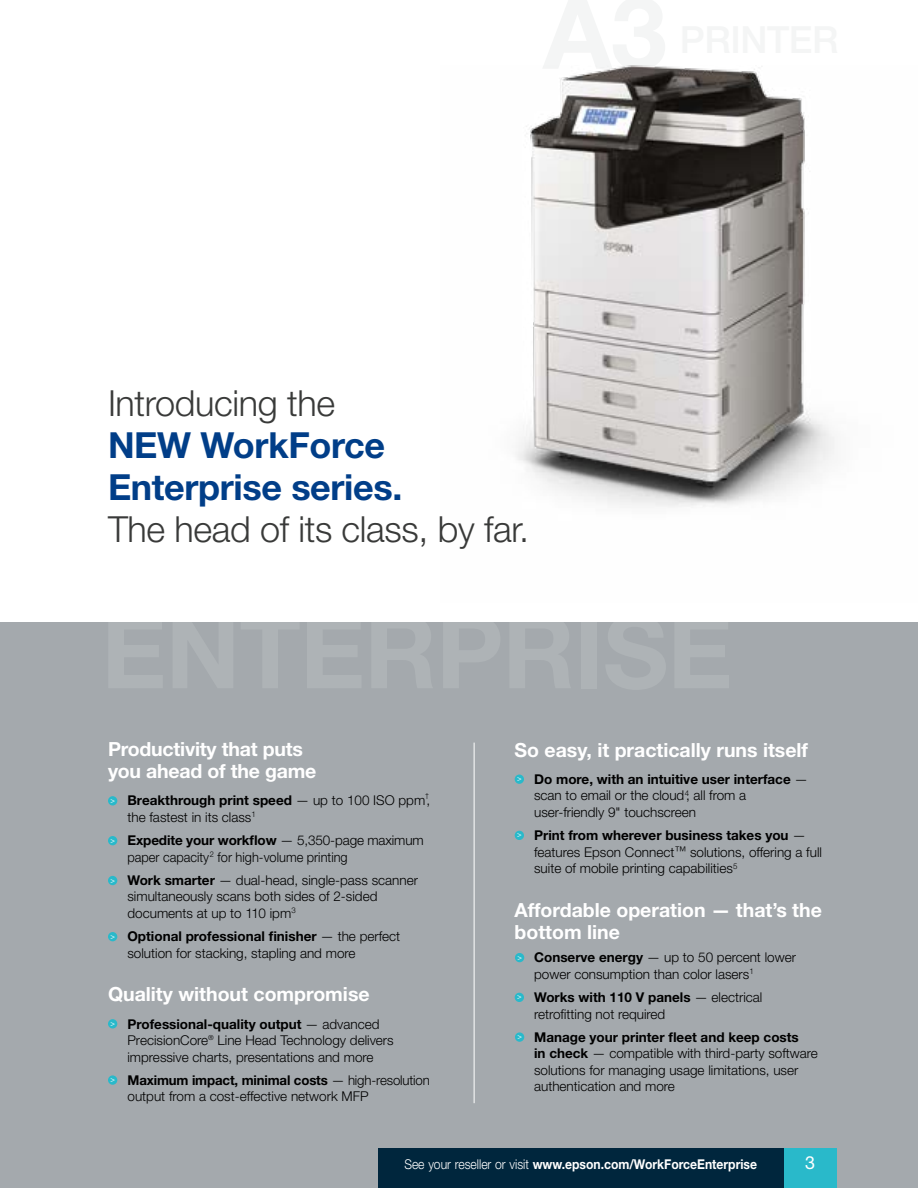
<style>
.page{position:relative;width:918px;height:1188px;background:#fff}
.page>*{position:absolute;margin:0;border:0;box-sizing:border-box;transform-origin:0 0}
.t1{font:300 36px "Helvetica Neue LT Std";letter-spacing:-.01em;color:#393a39}
.t2{font:700 36px/42px "Helvetica Neue LT Std";letter-spacing:-.01em;color:#013e88}
.t3{font:700 19.5px/22.5px "Helvetica Neue LT Std";color:#fff}
.t4{font:18px "Helvetica Neue LT Std";color:#fff}
.t5{font:300 13.5px/16.5px "Helvetica Neue LT Std";color:#000}
.t6{font:300 13.5px/23.2px "Helvetica Neue LT Std";color:#000;scale:.95 1}
.t7{font:700 13.5px "Helvetica Neue LT Std";color:#fff;scale:.9 1}
.t8{font:700 13.5px "Helvetica Neue LT Std";color:#000}
.t9{font:7.5px "Helvetica Neue LT Std";color:#fff}
.t10{font:300 7.05px "Helvetica Neue LT Std";color:#000}
.s1{font-weight:300}
.s2{font-weight:700}
.s3{font-size:12px}
</style>
<div class="page">
<div style="left:0;top:622px;width:918px;height:566px;background:#a4a9ad"></div>
<hr style="left:474px;top:743px;width:1px;height:360px;background:#fff">
<div style="left:783px;top:1148px;width:54px;height:40px;background:#29b9ca"></div>
<div style="left:378px;top:1148px;width:405px;height:40px;background:#00263d"></div>
<div style="left:108px;top:796px;width:9px;height:9px;background:#29b9ca;border-radius:50%"></div>
<div style="left:108px;top:836px;width:9px;height:9px;background:#29b9ca;border-radius:50%"></div>
<div style="left:108px;top:876px;width:9px;height:9px;background:#29b9ca;border-radius:50%"></div>
<div style="left:108px;top:932px;width:9px;height:9px;background:#29b9ca;border-radius:50%"></div>
<div style="left:108px;top:1019px;width:9px;height:9px;background:#29b9ca;border-radius:50%"></div>
<div style="left:515px;top:775px;width:9px;height:9px;background:#29b9ca;border-radius:50%"></div>
<div style="left:515px;top:831px;width:9px;height:9px;background:#29b9ca;border-radius:50%"></div>
<div style="left:515px;top:953px;width:9px;height:9px;background:#29b9ca;border-radius:50%"></div>
<div style="left:515px;top:993px;width:9px;height:9px;background:#29b9ca;border-radius:50%"></div>
<div style="left:108px;top:1075px;width:9px;height:10px;background:#29b9ca;border-radius:50%"></div>
<div style="left:515px;top:1032px;width:9px;height:10px;background:#29b9ca;border-radius:50%"></div>
<img style="left:516px;top:66px;width:319px;height:441px">
<h1 class="t1" style="left:108px;top:381px;width:229px">Introducing the</h1>
<h1 class="t2" style="left:108px;top:423px;width:296px">NEW WorkForce<br>Enterprise series.</h1>
<h1 class="t1" style="left:108px;top:507px;width:423px">The head of its class, by far.</h1>
<h2 class="t3" style="left:108px;top:737px;width:210px">Productivity that puts you ahead of the game</h2>
<p class="t8" style="left:127px;top:792px;width:304px">Breakthrough print speed <span class="s1">— up to 100 ISO ppm,</span></p>
<p class="t10" style="left:425px;top:792px;width:5px">†</p>
<p class="t9" style="left:111px;top:796px;width:6px">&gt;</p>
<p class="t9" style="left:111px;top:836px;width:6px">&gt;</p>
<p class="t9" style="left:111px;top:875px;width:6px">&gt;</p>
<p class="t5" style="left:127px;top:805px;width:298px;line-height:23.2px">the fastest in its class<sup>1<br></sup><span class="s2">Expedite your workflow</span> — 5,350-page maximum</p>
<p class="t6" style="left:127px;top:845px;width:307px">paper capacity<sup>2</sup> for high-volume printing<br><span class="s2">Work smarter</span> — dual-head, single-pass scanner</p>
<p class="t5" style="left:127px;top:888px;width:251px">simultaneously scans both sides of 2-sided documents at up to 110 ipm<sup>3</sup></p>
<p class="t5" style="left:127px;top:928px;width:274px"><span class="s2">Optional professional finisher</span> — the perfect solution for stacking, stapling and more</p>
<h2 class="t3" style="left:108px;top:983px;width:263px">Quality without compromise</h2>
<p class="t5" style="left:127px;top:1015px;width:268px"><span class="s2">Professional-quality output</span> — advanced<br>PrecisionCore<sup>®</sup> Line Head Technology delivers impressive charts, presentations and more</p>
<p class="t5" style="left:128px;top:1071px;width:304px"><span class="s2">Maximum impact, minimal costs</span> — high-resolution output from a cost-effective network MFP</p>
<p class="t9" style="left:111px;top:932px;width:6px">&gt;</p>
<p class="t9" style="left:111px;top:1019px;width:6px">&gt;</p>
<p class="t9" style="left:111px;top:1075px;width:6px">&gt;</p>
<h2 class="t3" style="left:515px;top:738px;width:295px">So easy, it practically runs itself</h2>
<p class="t5" style="left:534px;top:770px;width:275px"><span class="s2">Do more, with an intuitive user interface</span> — scan to email or the cloud<sup>4</sup>, all from a user-friendly 9" touchscreen</p>
<p class="t5" style="left:534px;top:827px;width:289px"><span class="s2">Print from wherever business takes you</span> — features Epson Connect<span class="s3">™</span> solutions, offering a full suite of mobile printing capabilities<sup>5</sup></p>
<h2 class="t3" style="left:515px;top:898px;width:309px">Affordable operation — that’s the bottom line</h2>
<p class="t5" style="left:534px;top:949px;width:263px"><span class="s2">Conserve energy</span> — up to 50 percent lower power consumption than color lasers<sup>1</sup></p>
<p class="t5" style="left:534px;top:989px;width:230px"><span class="s2">Works with 110 V panels</span> — electrical retrofitting not required</p>
<p class="t5" style="left:534px;top:1028px;width:285px"><span class="s2">Manage your printer fleet and keep costs<br>in check</span> — compatible with third-party software solutions for managing usage limitations, user authentication and more</p>
<p class="t9" style="left:517px;top:774px;width:6px">&gt;</p>
<p class="t9" style="left:517px;top:830px;width:6px">&gt;</p>
<p class="t9" style="left:517px;top:952px;width:6px">&gt;</p>
<p class="t9" style="left:517px;top:992px;width:6px">&gt;</p>
<p class="t9" style="left:517px;top:1032px;width:6px">&gt;</p>
<p class="t7" style="left:404px;top:1156px;width:393px"><span class="s1">See your reseller or visit</span> www.epson.com/WorkForceEnterprise</p>
<h3 class="t4" style="left:805px;top:1152px;width:12px">3</h3>
</div>
